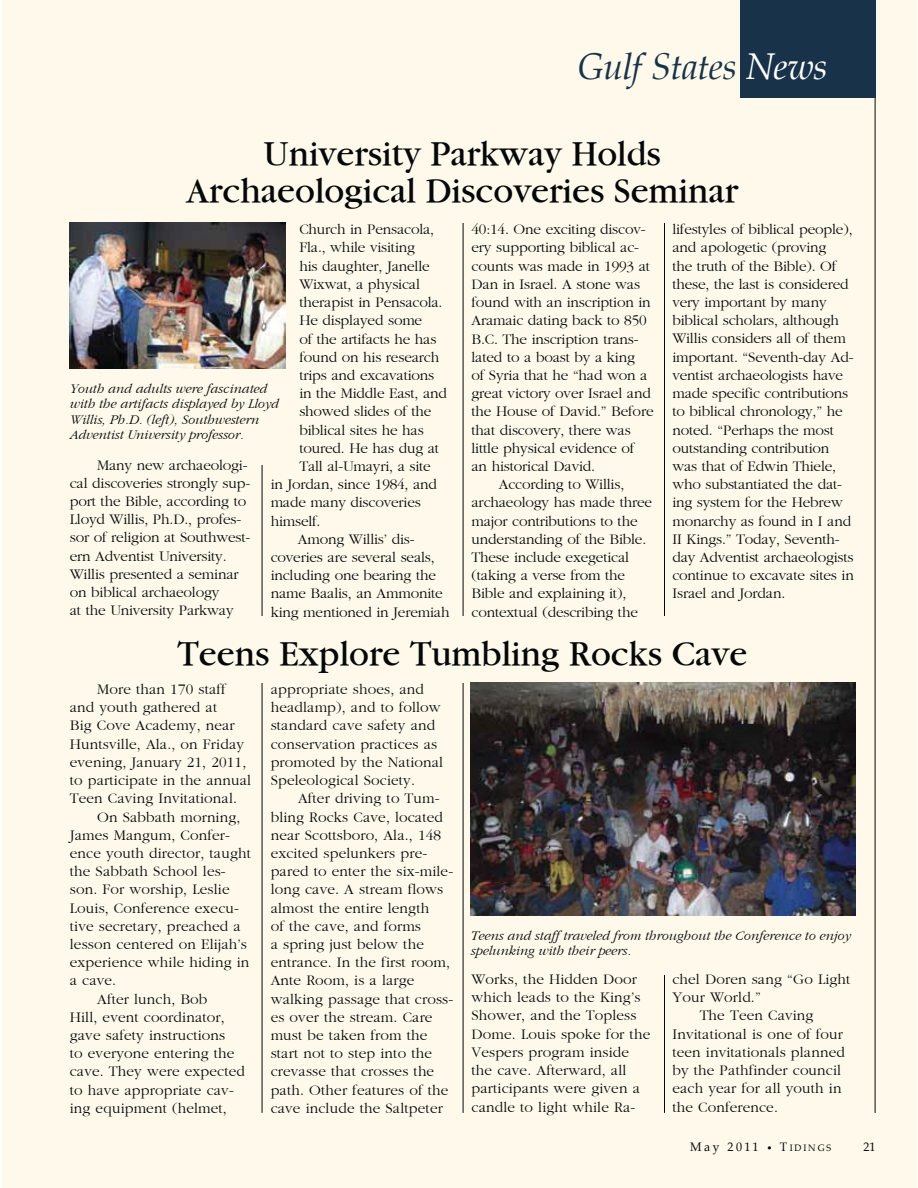
<style>
.page{position:relative;width:918px;height:1188px;background:#fff}
.page>*{position:absolute;margin:0;border:0;box-sizing:border-box;transform-origin:0 0}
.t1{font:36.45px/36.5px "Garamond";color:#040809;text-align:center}
.t2{font:italic 36.45px "Palatino";letter-spacing:-.02em;color:#183349}
.t3{font:300 15.15px/18.1px "Garamond";letter-spacing:-.01em;color:#040809}
.t4{font:300 15.15px/18.1px "Garamond";letter-spacing:.01em;color:#040809}
.t5{font:italic 300 13.65px/15.1px "Garamond";color:#040809}
.t6{font:12.15px "Palatino";letter-spacing:.2em;color:#040809}
.t7{font:9.15px "Palatino";letter-spacing:.2em;color:#040809}
.s1{color:#fff}
.s2{font-size:12.15px}
</style>
<div class="page">
<div style="left:2px;top:0;width:914px;height:1188px;background:#fef9ea"></div>
<hr style="left:262px;top:184px;width:1px;height:929px;background:#040809">
<hr style="left:463px;top:184px;width:1px;height:929px;background:#040809">
<hr style="left:664px;top:184px;width:1px;height:929px;background:#040809">
<hr style="left:875px;top:88px;width:1px;height:1025px;background:#040809">
<div style="left:740px;top:0;width:135px;height:97px;background:#183349"></div>
<div style="left:178px;top:213px;width:124px;height:251px;background:#fef9ea"></div>
<div style="left:199px;top:616px;width:514px;height:67px;background:#fef9ea"></div>
<div style="left:519px;top:667px;width:231px;height:308px;background:#fef9ea"></div>
<div style="left:211px;top:129px;width:564px;height:94px;background:#fef9ea"></div>
<img style="left:471px;top:683px;width:384px;height:232px">
<img style="left:70px;top:223px;width:216px;height:145px">
<h1 class="t2" style="left:578px;top:49px;width:252px">Gulf States <span class="s1">News</span></h1>
<h1 class="t1" style="left:187px;top:136px;width:553px">University Parkway Holds<br>Archaeological Discoveries Seminar</h1>
<p class="t3" style="left:299px;top:221px;width:136px">Church in Pensacola,</p>
<p class="t3" style="left:299px;top:239px;width:117px">Fla., while visiting</p>
<p class="t3" style="left:299px;top:257px;width:132px">his daughter, Janelle</p>
<p class="t3" style="left:299px;top:275px;width:122px">Wixwat, a physical</p>
<p class="t3" style="left:299px;top:294px;width:145px">therapist in Pensacola.</p>
<p class="t3" style="left:299px;top:312px;width:124px">He displayed some</p>
<p class="t3" style="left:299px;top:330px;width:139px">of the artifacts he has</p>
<p class="t3" style="left:299px;top:348px;width:141px">found on his research</p>
<p class="t3" style="left:299px;top:366px;width:137px">trips and excavations</p>
<p class="t3" style="left:299px;top:385px;width:149px">in the Middle East, and</p>
<p class="t3" style="left:299px;top:403px;width:134px">showed slides of the</p>
<p class="t3" style="left:299px;top:421px;width:126px">biblical sites he has</p>
<p class="t3" style="left:299px;top:439px;width:141px">toured. He has dug at</p>
<p class="t3" style="left:299px;top:457px;width:133px">Tall al-Umayri, a site</p>
<p class="t3" style="left:271px;top:476px;width:168px">in Jordan, since 1984, and</p>
<p class="t3" style="left:271px;top:494px;width:152px">made many discoveries</p>
<p class="t3" style="left:271px;top:512px;width:51px">himself.</p>
<p class="t3" style="left:298px;top:530px;width:118px">Among Willis’ dis-</p>
<p class="t3" style="left:271px;top:548px;width:166px">coveries are several seals,</p>
<p class="t3" style="left:271px;top:567px;width:167px">including one bearing the</p>
<p class="t3" style="left:271px;top:585px;width:174px">name Baalis, an Ammonite</p>
<p class="t3" style="left:271px;top:603px;width:180px">king mentioned in Jeremiah</p>
<p class="t5" style="left:70px;top:382px;width:211px">Youth and adults were fascinated with the artifacts displayed by Lloyd Willis, Ph.D. (left), Southwestern Adventist University professor.</p>
<p class="t3" style="left:70px;top:456px;width:182px;text-indent:27px">Many new archaeologi&shy;cal discoveries strongly sup&shy;port the Bible, according to<br>Lloyd Willis, Ph.D., profes&shy;sor of religion at Southwest&shy;ern Adventist University.<br>Willis presented a seminar on biblical archaeology<br>at the University Parkway</p>
<p class="t3" style="left:472px;top:221px;width:176px">40:14. One exciting discov-</p>
<p class="t3" style="left:472px;top:239px;width:169px">ery supporting biblical ac-</p>
<p class="t3" style="left:472px;top:257px;width:180px">counts was made in 1993 at</p>
<p class="t3" style="left:472px;top:275px;width:170px">Dan in Israel. A stone was</p>
<p class="t3" style="left:472px;top:294px;width:181px">found with an inscription in</p>
<p class="t3" style="left:472px;top:312px;width:177px">Aramaic dating back to 850</p>
<p class="t3" style="left:472px;top:330px;width:169px">B.C. The inscription trans-</p>
<p class="t3" style="left:472px;top:348px;width:165px">lated to a boast by a king</p>
<p class="t3" style="left:472px;top:366px;width:177px">of Syria that he “had won a</p>
<p class="t3" style="left:472px;top:385px;width:181px">great victory over Israel and</p>
<p class="t3" style="left:472px;top:403px;width:184px">the House of David.” Before</p>
<p class="t3" style="left:472px;top:421px;width:161px">that discovery, there was</p>
<p class="t3" style="left:472px;top:439px;width:164px">little physical evidence of</p>
<p class="t3" style="left:472px;top:457px;width:125px">an historical David.</p>
<p class="t3" style="left:499px;top:476px;width:127px">According to Willis,</p>
<p class="t3" style="left:472px;top:494px;width:182px">archaeology has made three</p>
<p class="t3" style="left:472px;top:512px;width:168px">major contributions to the</p>
<p class="t3" style="left:472px;top:530px;width:176px">understanding of the Bible.</p>
<p class="t3" style="left:472px;top:548px;width:159px">These include exegetical</p>
<p class="t3" style="left:472px;top:567px;width:155px">(taking a verse from the</p>
<p class="t3" style="left:472px;top:585px;width:156px">Bible and explaining it),</p>
<p class="t3" style="left:472px;top:603px;width:168px">contextual (describing the</p>
<p class="t3" style="left:672px;top:221px;width:183px">lifestyles of biblical people), and apologetic (proving<br>the truth of the Bible). Of these, the last is considered very important by many biblical scholars, although<br>Willis considers all of them important. “Seventh-day Ad&shy;ventist archaeologists have made specific contributions to biblical chronology,” he noted. “Perhaps the most outstanding contribution was that of Edwin Thiele, who substantiated the dat&shy;ing system for the Hebrew monarchy as found in I and<br>II Kings.” Today, Seventh&shy;day Adventist archaeologists continue to excavate sites in<br>Israel and Jordan.</p>
<h1 class="t1" style="left:178px;top:636px;width:571px">Teens Explore Tumbling Rocks Cave</h1>
<p class="t4" style="left:97px;top:681px;width:130px">More than 170 staff</p>
<p class="t4" style="left:70px;top:699px;width:149px">and youth gathered at</p>
<p class="t4" style="left:70px;top:717px;width:166px">Big Cove Academy, near</p>
<p class="t4" style="left:70px;top:735px;width:176px">Huntsville, Ala., on Friday</p>
<p class="t4" style="left:70px;top:753px;width:178px">evening, January 21, 2011,</p>
<p class="t4" style="left:70px;top:772px;width:183px">to participate in the annual</p>
<p class="t4" style="left:70px;top:790px;width:169px">Teen Caving Invitational.</p>
<p class="t4" style="left:97px;top:808px;width:145px">On Sabbath morning,</p>
<p class="t4" style="left:70px;top:826px;width:162px">James Mangum, Confer-</p>
<p class="t4" style="left:70px;top:844px;width:183px">ence youth director, taught</p>
<p class="t4" style="left:70px;top:863px;width:157px">the Sabbath School les-</p>
<p class="t4" style="left:70px;top:881px;width:161px">son. For worship, Leslie</p>
<p class="t4" style="left:70px;top:899px;width:171px">Louis, Conference execu-</p>
<p class="t4" style="left:70px;top:917px;width:172px">tive secretary, preached a</p>
<p class="t4" style="left:70px;top:935px;width:179px">lesson centered on Elijah’s</p>
<p class="t4" style="left:70px;top:954px;width:181px">experience while hiding in</p>
<p class="t3" style="left:70px;top:972px;width:48px">a cave.</p>
<p class="t4" style="left:97px;top:990px;width:112px">After lunch, Bob</p>
<p class="t4" style="left:70px;top:1008px;width:156px">Hill, event coordinator,</p>
<p class="t4" style="left:70px;top:1026px;width:157px">gave safety instructions</p>
<p class="t4" style="left:70px;top:1045px;width:166px">to everyone entering the</p>
<p class="t4" style="left:70px;top:1063px;width:177px">cave. They were expected</p>
<p class="t4" style="left:70px;top:1081px;width:166px">to have appropriate cav-</p>
<p class="t4" style="left:70px;top:1099px;width:159px">ing equipment (helmet,</p>
<p class="t4" style="left:271px;top:681px;width:174px">appropriate shoes, and headlamp), and to follow standard cave safety and conservation practices as promoted by the National<br>Speleological Society.</p>
<p class="t4" style="left:271px;top:790px;width:184px;text-indent:27px">After driving to Tum&shy;bling Rocks Cave, located near Scottsboro, Ala., 148 excited spelunkers pre&shy;pared to enter the six-mile&shy;long cave. A stream flows almost the entire length<br>of the cave, and forms<br>a spring just below the entrance. In the first room,<br>Ante Room, is a large walking passage that cross&shy;es over the stream. Care must be taken from the start not to step into the crevasse that crosses the path. Other features of the cave include the Saltpeter</p>
<p class="t5" style="left:471px;top:929px;width:381px">Teens and staff traveled from throughout the Conference to enjoy spelunking with their peers.</p>
<p class="t4" style="left:472px;top:971px;width:180px">Works, the Hidden Door which leads to the King’s<br>Shower, and the Topless<br>Dome. Louis spoke for the<br>Vespers program inside the cave. Afterward, all participants were given a candle to light while Ra-</p>
<p class="t4" style="left:672px;top:971px;width:180px">chel Doren sang “Go Light</p>
<p class="t4" style="left:672px;top:989px;width:90px">Your World.”</p>
<p class="t4" style="left:700px;top:1007px;width:115px">The Teen Caving</p>
<p class="t4" style="left:672px;top:1025px;width:172px">Invitational is one of four</p>
<p class="t4" style="left:672px;top:1043px;width:174px">teen invitationals planned</p>
<p class="t4" style="left:672px;top:1062px;width:170px">by the Pathfinder council</p>
<p class="t4" style="left:672px;top:1080px;width:171px">each year for all youth in</p>
<p class="t4" style="left:672px;top:1098px;width:107px">the Conference.</p>
<p class="t6" style="left:690px;top:1141px;width:70px">May 2011</p>
<p class="t7" style="left:780px;top:1143px;width:53px"><span class="s2">T</span>IDINGS</p>
<p class="t6" style="left:863px;top:1141px;width:14px">21</p>
</div>
